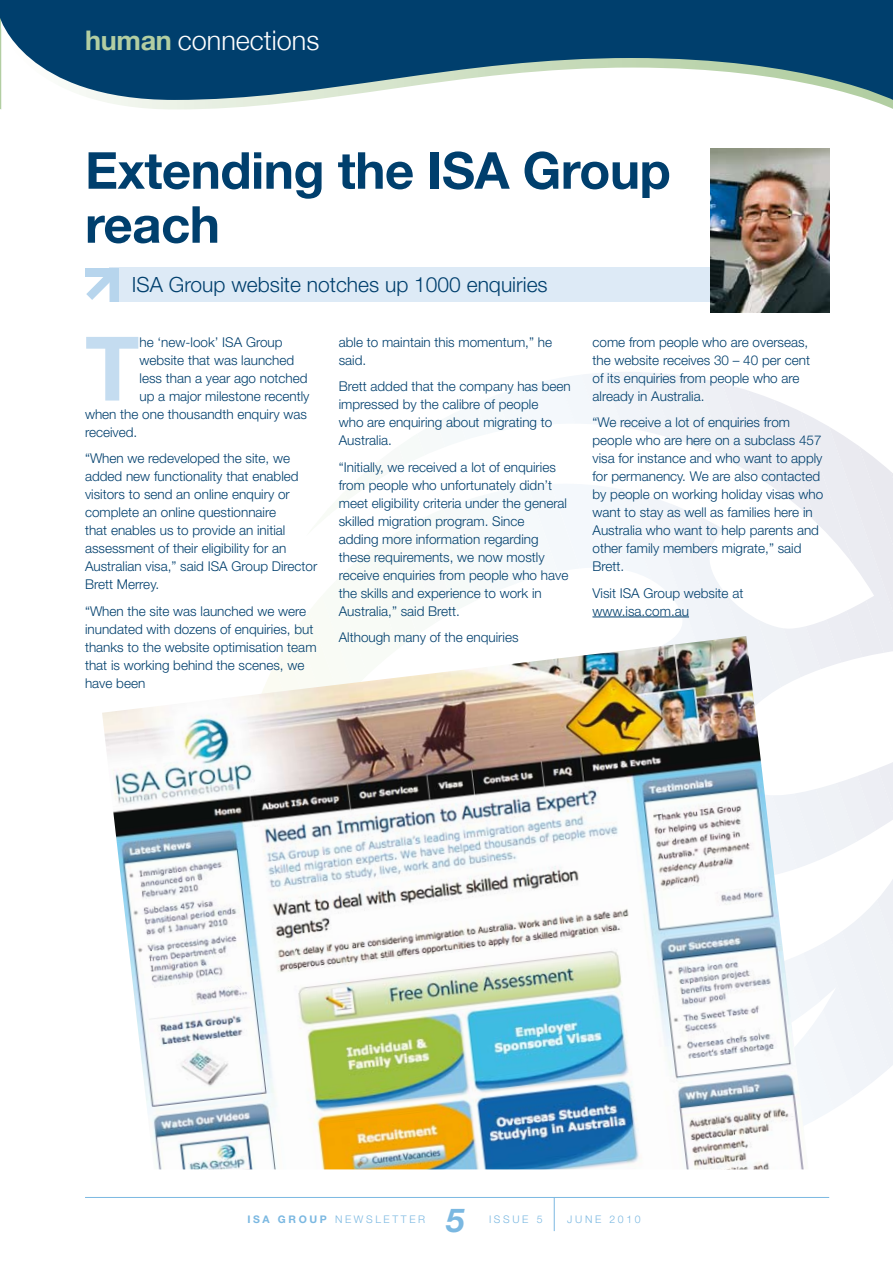
<style>
.page{position:relative;width:893px;height:1263px;background:#fff}
.page>*{position:absolute;margin:0;border:0;box-sizing:border-box;transform-origin:0 0}
.t1{font:700 89.1px "Helvetica Neue LT";color:#c4dcf0}
.t2{font:700 51px/54px "Helvetica Neue LT";letter-spacing:-.01em;color:#003f6d}
.t3{font:italic 700 33px "Helvetica Neue LT";color:#7bb8e1}
.t4{font:300 27px "Helvetica Neue";color:#fff}
.t5{font:300 21px "Helvetica Neue LT";color:#003f6d}
.t6{font:300 13.5px/18px "Helvetica Neue LT";color:#003f6d}
.t7{font:300 10.5px "Helvetica Neue LT";letter-spacing:.25em;color:#7bb8e1}
.s1{font-weight:700;color:#b2cea2}
.s2{font-weight:700}
</style>
<div class="page">
<svg style="left:536px;top:379px;width:21px;height:188px;fill:#f4f8fc"></svg>
<svg style="left:557px;top:375px;width:255px;height:748px;fill:#f5f9fc"></svg>
<svg style="left:578px;top:373px;width:246px;height:748px;fill:#f4f8fc"></svg>
<svg style="left:598px;top:372px;width:238px;height:742px;fill:#f4f8fc"></svg>
<svg style="left:619px;top:372px;width:228px;height:735px;fill:#f3f7fb"></svg>
<svg style="left:639px;top:372px;width:218px;height:728px;fill:#f3f6fa"></svg>
<svg style="left:660px;top:372px;width:207px;height:721px;fill:#f3f6fa"></svg>
<svg style="left:680px;top:372px;width:196px;height:714px;fill:#f1f4f9"></svg>
<svg style="left:701px;top:372px;width:183px;height:707px;fill:#f1f4f9"></svg>
<svg style="left:718px;top:372px;width:175px;height:657px"></svg>
<svg style="left:808px;top:799px;width:85px;height:198px;fill:#f0f3f8"></svg>
<svg style="left:1px;top:100px;width:892px;height:9px"></svg>
<svg style="left:0;top:0;width:893px;height:100px;fill:#003f6d"></svg>
<hr style="left:85px;top:1197px;width:744px;height:1px;background:#7bb8e1">
<hr style="left:554px;top:1197px;width:1px;height:34px;background:#7bb8e1">
<div style="left:109px;top:268px;width:720px;height:34px;background:#ddeaf6"></div>
<div style="left:85px;top:268px;width:33px;height:8px;background:#b7d5ed"></div>
<div style="left:110px;top:268px;width:8px;height:33px;background:#b7d5ed"></div>
<svg style="left:86px;top:276px;width:24px;height:24px"></svg>
<img style="left:711px;top:149px;width:118px;height:164px">
<img style="left:102px;top:636px;width:706px;height:533px">
<hr style="left:592px;top:617px;width:97px;height:1px;background:#003f6d">
<h3 class="t4" style="left:85px;top:24px;width:236px"><span class="s1">human</span> connections</h3>
<h2 class="t2" style="left:85px;top:142px;width:587px">Extending the ISA Group reach</h2>
<h3 class="t5" style="left:132px;top:271px;width:417px">ISA Group website notches up 1000 enquiries</h3>
<h1 class="t1" style="left:85px;top:314px;width:56px">T</h1>
<p class="t6" style="left:139px;top:332px;width:145px">he ‘new-look’ ISA Group</p>
<p class="t6" style="left:139px;top:350px;width:156px">website that was launched</p>
<p class="t6" style="left:139px;top:368px;width:170px">less than a year ago notched</p>
<p class="t6" style="left:139px;top:386px;width:172px">up a major milestone recently</p>
<p class="t6" style="left:85px;top:404px;width:223px">when the one thousandth enquiry was</p>
<p class="t6" style="left:85px;top:422px;width:54px">received.</p>
<p class="t6" style="left:85px;top:449px;width:234px">“When we redeveloped the site, we added new functionality that enabled visitors to send an online enquiry or complete an online questionnaire<br>that enables us to provide an initial assessment of their eligibility for an Australian visa,” said ISA Group Director Brett Merrey.</p>
<p class="t6" style="left:85px;top:601px;width:233px">“When the site was launched we were inundated with dozens of enquiries, but thanks to the website optimisation team that is working behind the scenes, we have been</p>
<p class="t6" style="left:339px;top:332px;width:215px">able to maintain this momentum,” he said.</p>
<p class="t6" style="left:339px;top:377px;width:234px">Brett added that the company has been impressed by the calibre of people<br>who are enquiring about migrating to<br>Australia.</p>
<p class="t6" style="left:339px;top:457px;width:231px">“Initially, we received a lot of enquiries from people who unfortunately didn’t meet eligibility criteria under the general skilled migration program. Since<br>adding more information regarding these requirements, we now mostly receive enquiries from people who have the skills and experience to work in Australia,” said Brett.</p>
<p class="t6" style="left:339px;top:628px;width:181px">Although many of the enquiries</p>
<p class="t6" style="left:592px;top:332px;width:219px">come from people who are overseas, the website receives 30 – 40 per cent of its enquiries from people who are already in Australia.</p>
<p class="t6" style="left:592px;top:413px;width:232px">“We receive a lot of enquiries from people who are here on a subclass 457 visa for instance and who want to apply for permanency. We are also contacted by people on working holiday visas who want to stay as well as families here in Australia who want to help parents and other family members migrate,” said Brett.</p>
<p class="t6" style="left:592px;top:583px;width:152px">Visit ISA Group website at www.isa.com.au</p>
<p class="t7" style="left:247px;top:1213px;width:179px"><span class="s2">ISA GROUP</span> NEWSLETTER</p>
<h3 class="t3" style="left:446px;top:1200px;width:20px">5</h3>
<p class="t7" style="left:489px;top:1213px;width:55px">ISSUE 5</p>
<p class="t7" style="left:567px;top:1213px;width:75px">JUNE 2010</p>
</div>
